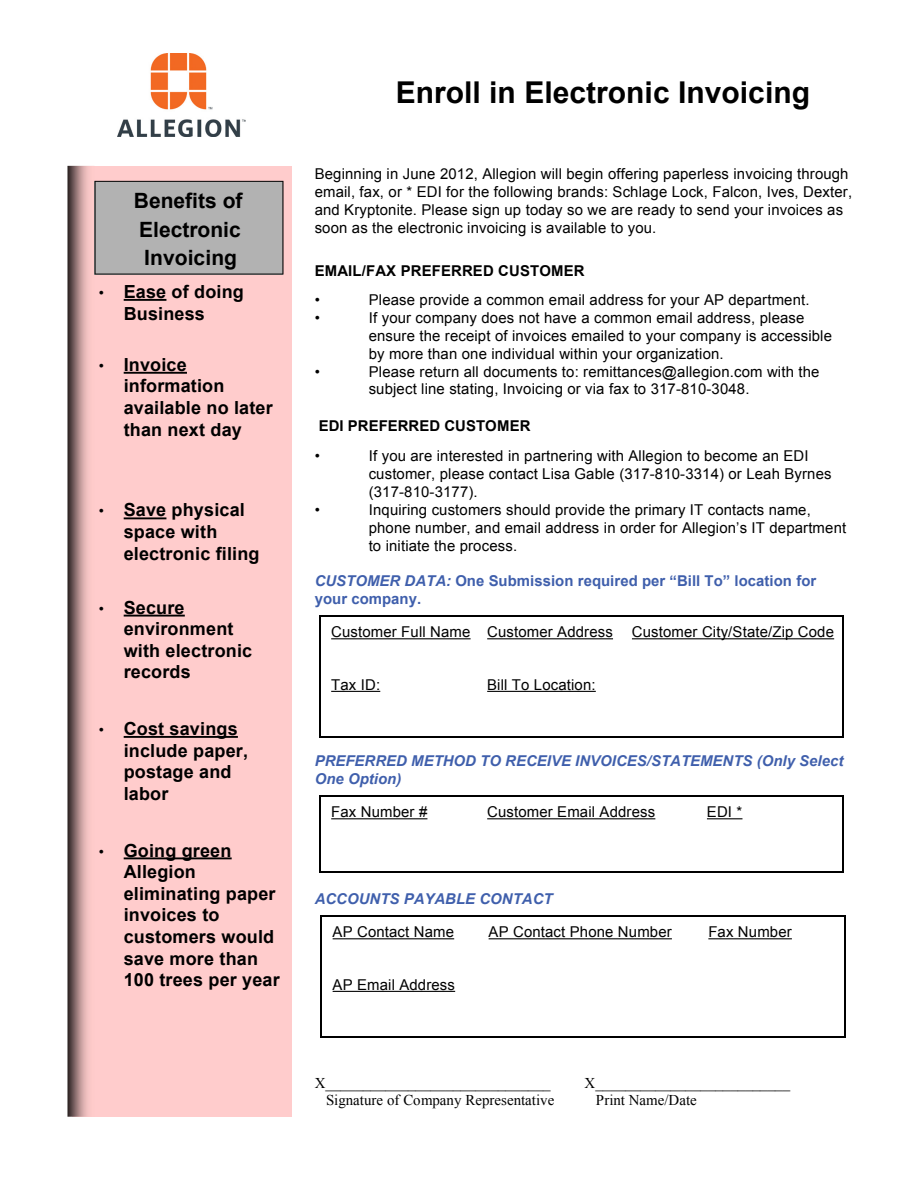
<style>
.page{position:relative;width:918px;height:1188px;background:#fff}
.page>*{position:absolute;margin:0;border:0;box-sizing:border-box;transform-origin:0 0}
.t1{font:700 30px "Arial";color:#000}
.t2{font:700 21px/28.3px "Arial";color:#000;text-align:justify}
.t3{font:700 18px/21.6px "Arial";letter-spacing:.01em;color:#000}
.t4{font:15px/17.9px "Arial";letter-spacing:.01em;color:#000}
.t5{font:15px "Times New Roman";color:#000}
.t6{font:italic 700 15px/17.9px "Arial";letter-spacing:.005em;color:#3f5fac}
.t7{font:700 15px/17.9px "Arial";letter-spacing:.005em;color:#3f5fac}
.t8{font:700 15px "Arial";letter-spacing:.01em;color:#000}
.s1{font-style:italic}
</style>
<div class="page">
<div style="left:72px;top:166px;width:219px;height:951px;background:#fcc"></div>
<img style="left:68px;top:166px;width:20px;height:951px">
<hr style="left:331px;top:638px;width:140px;height:1px;background:#000">
<hr style="left:331px;top:691px;width:49px;height:1px;background:#000">
<hr style="left:487px;top:691px;width:109px;height:1px;background:#000">
<hr style="left:487px;top:638px;width:126px;height:1px;background:#000">
<hr style="left:632px;top:638px;width:202px;height:1px;background:#000">
<hr style="left:124px;top:299px;width:42px;height:2px;background:#000">
<hr style="left:124px;top:372px;width:63px;height:2px;background:#000">
<hr style="left:124px;top:517px;width:42px;height:2px;background:#000">
<hr style="left:124px;top:615px;width:61px;height:2px;background:#000">
<hr style="left:124px;top:736px;width:114px;height:2px;background:#000">
<hr style="left:124px;top:857px;width:108px;height:2px;background:#000">
<hr style="left:843px;top:615px;width:1px;height:123px;background:#000">
<hr style="left:319px;top:615px;width:2px;height:123px;background:#000">
<hr style="left:319px;top:736px;width:525px;height:2px;background:#000">
<hr style="left:319px;top:615px;width:525px;height:1px;background:#000">
<hr style="left:333px;top:938px;width:121px;height:1px;background:#000">
<hr style="left:333px;top:991px;width:122px;height:1px;background:#000">
<hr style="left:489px;top:938px;width:183px;height:1px;background:#000">
<hr style="left:708px;top:938px;width:84px;height:1px;background:#000">
<hr style="left:844px;top:915px;width:1px;height:123px;background:#000">
<hr style="left:321px;top:915px;width:1px;height:123px;background:#000">
<hr style="left:321px;top:1036px;width:524px;height:2px;background:#000">
<hr style="left:321px;top:915px;width:524px;height:1px;background:#000">
<hr style="left:331px;top:818px;width:96px;height:1px;background:#000">
<hr style="left:487px;top:818px;width:168px;height:1px;background:#000">
<hr style="left:707px;top:818px;width:35px;height:1px;background:#000">
<hr style="left:843px;top:795px;width:1px;height:78px;background:#000">
<hr style="left:319px;top:795px;width:2px;height:78px;background:#000">
<hr style="left:319px;top:871px;width:525px;height:2px;background:#000">
<hr style="left:319px;top:795px;width:525px;height:1px;background:#000">
<div style="left:94px;top:181px;width:190px;height:94px;background:#b2b2b2"></div>
<img style="left:117px;top:54px;width:129px;height:82px">
<p class="t4" style="left:99px;top:284px;width:7px">•</p>
<p class="t4" style="left:99px;top:357px;width:7px">•</p>
<h2 class="t2" style="left:134px;top:187px;width:110px">Benefits of Electronic Invoicing</h2>
<p class="t3" style="left:124px;top:281px;width:122px">Ease of doing<br>Business</p>
<p class="t3" style="left:124px;top:354px;width:151px">Invoice information available no later than next day</p>
<p class="t4" style="left:99px;top:502px;width:7px">•</p>
<p class="t4" style="left:99px;top:600px;width:7px">•</p>
<p class="t4" style="left:99px;top:721px;width:7px">•</p>
<p class="t4" style="left:99px;top:842px;width:7px">•</p>
<p class="t3" style="left:124px;top:500px;width:137px">Save physical space with electronic filing</p>
<p class="t3" style="left:124px;top:597px;width:130px">Secure environment with electronic records</p>
<p class="t3" style="left:124px;top:718px;width:126px">Cost savings include paper, postage and labor</p>
<p class="t3" style="left:124px;top:840px;width:158px">Going green<br>Allegion eliminating paper invoices to customers would save more than<br>100 trees per year</p>
<h1 class="t1" style="left:396px;top:72px;width:416px">Enroll in Electronic Invoicing</h1>
<p class="t4" style="left:315px;top:165px;width:539px">Beginning in June 2012, Allegion will begin offering paperless invoicing through email, fax, or * EDI for the following brands: Schlage Lock, Falcon, Ives, Dexter, and Kryptonite. Please sign up today so we are ready to send your invoices as soon as the electronic invoicing is available to you.</p>
<p class="t8" style="left:315px;top:261px;width:271px">EMAIL/FAX PREFERRED CUSTOMER</p>
<p class="t4" style="left:315px;top:291px;width:7px">•</p>
<p class="t4" style="left:369px;top:291px;width:442px">Please provide a common email address for your AP department.</p>
<p class="t4" style="left:315px;top:309px;width:7px">•</p>
<p class="t4" style="left:369px;top:309px;width:465px">If your company does not have a common email address, please ensure the receipt of invoices emailed to your company is accessible by more than one individual within your organization.</p>
<p class="t4" style="left:315px;top:363px;width:7px">•</p>
<p class="t4" style="left:369px;top:363px;width:452px">Please return all documents to: remittances@allegion.com with the subject line stating, Invoicing or via fax to 317-810-3048.</p>
<p class="t8" style="left:319px;top:416px;width:213px">EDI PREFERRED CUSTOMER</p>
<p class="t4" style="left:315px;top:447px;width:7px">•</p>
<p class="t4" style="left:369px;top:447px;width:464px">If you are interested in partnering with Allegion to become an EDI customer, please contact Lisa Gable (317-810-3314) or Leah Byrnes (317-810-3177).</p>
<p class="t4" style="left:315px;top:501px;width:7px">•</p>
<p class="t4" style="left:369px;top:501px;width:479px">Inquiring customers should provide the primary IT contacts name, phone number, and email address in order for Allegion’s IT department to initiate the process.</p>
<p class="t7" style="left:315px;top:572px;width:503px"><span class="s1">CUSTOMER DATA:</span> One Submission required per “Bill To” location for your company.</p>
<p class="t4" style="left:331px;top:623px;width:141px">Customer Full Name</p>
<p class="t4" style="left:487px;top:623px;width:127px">Customer Address</p>
<p class="t4" style="left:632px;top:623px;width:204px">Customer City/State/Zip Code</p>
<p class="t4" style="left:331px;top:676px;width:50px">Tax ID:</p>
<p class="t4" style="left:487px;top:676px;width:110px">Bill To Location:</p>
<p class="t6" style="left:315px;top:752px;width:530px">PREFERRED METHOD TO RECEIVE INVOICES/STATEMENTS (Only Select<br>One Option)</p>
<p class="t4" style="left:331px;top:803px;width:98px">Fax Number #</p>
<p class="t4" style="left:487px;top:803px;width:170px">Customer Email Address</p>
<p class="t4" style="left:707px;top:803px;width:37px">EDI *</p>
<p class="t6" style="left:315px;top:890px;width:239px">ACCOUNTS PAYABLE CONTACT</p>
<p class="t4" style="left:333px;top:923px;width:123px">AP Contact Name</p>
<p class="t4" style="left:333px;top:976px;width:124px">AP Email Address</p>
<p class="t4" style="left:489px;top:923px;width:185px">AP Contact Phone Number</p>
<p class="t4" style="left:708px;top:923px;width:85px">Fax Number</p>
<p class="t5" style="left:315px;top:1073px;width:237px">X______________________________</p>
<p class="t5" style="left:585px;top:1073px;width:207px">X__________________________</p>
<p class="t5" style="left:326px;top:1090px;width:230px">Signature of Company Representative</p>
<p class="t5" style="left:596px;top:1090px;width:102px">Print Name/Date</p>
</div>
